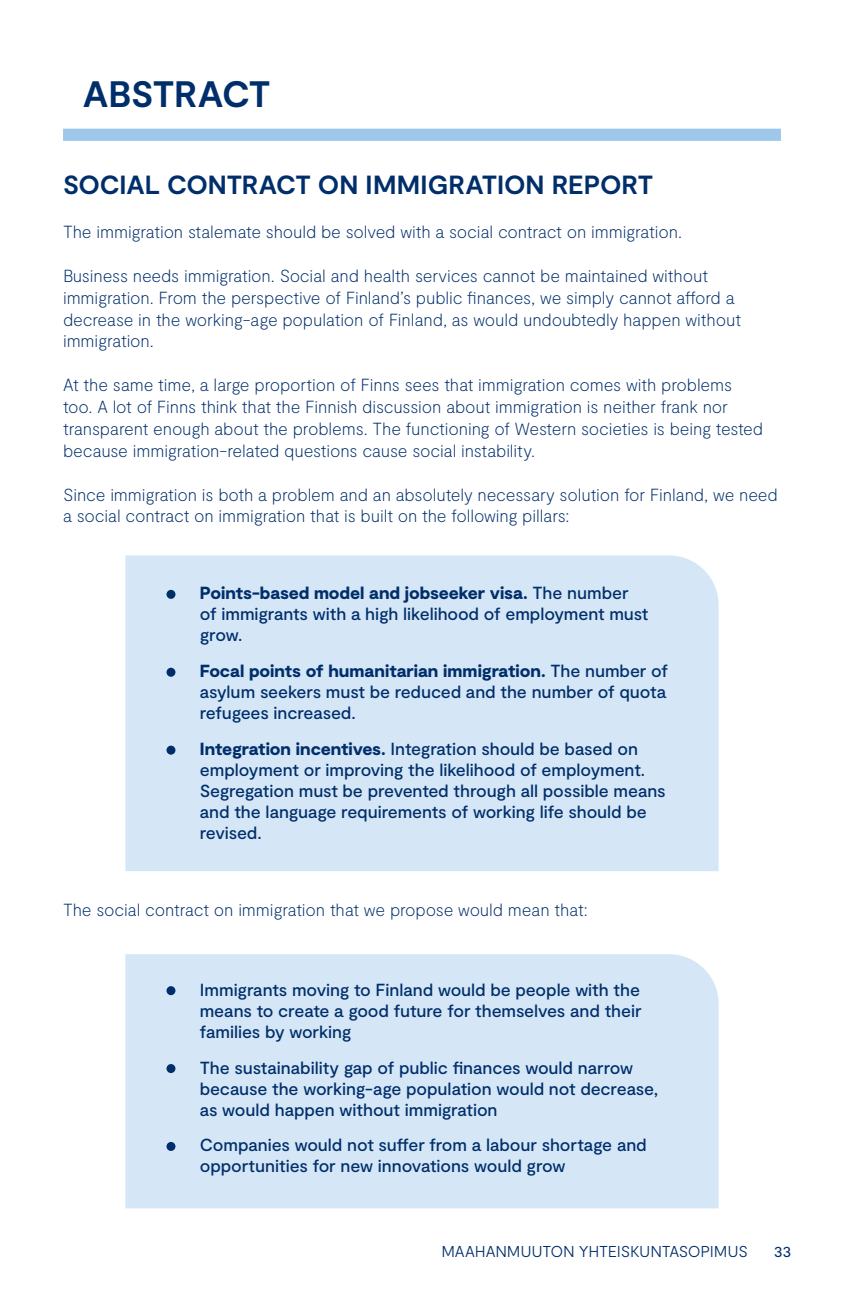
<style>
.page{position:relative;width:844px;height:1290px;background:#fff}
.page>*{position:absolute;margin:0;border:0;box-sizing:border-box;transform-origin:0 0}
.Otsikko{font:700 36.75px "Moderat";letter-spacing:-.01em;color:#002e6b}
.Otsikko_pieni{font:700 26.25px "Moderat";letter-spacing:-.005em;color:#002e6b}
.Leipis{font:100 17.5px/21.9px "Moderat";letter-spacing:-.01em;color:#002e6b}
.t1{font:500 17.5px/21px "Moderat";letter-spacing:-.005em;color:#002e6b}
.t2{font:300 15.75px "Moderat";letter-spacing:-.015em;color:#002e6b}
.t3{font:15.75px "Moderat";color:#002e6b}
.s1{font-weight:900;font-size:52.5px}
.s2{font-weight:900}
</style>
<div class="page">
<div style="left:63px;top:129px;width:717px;height:12px;background:#9dc8eb"></div>
<div style="left:125px;top:555px;width:593px;height:316px;background:#d5e7f6"></div>
<div style="left:125px;top:954px;width:593px;height:254px;background:#d5e7f6"></div>
<p class="Otsikko" style="left:83px;top:73px;width:189px">ABSTRACT</p>
<p class="Otsikko_pieni" style="left:63px;top:170px;width:591px">SOCIAL CONTRACT ON IMMIGRATION REPORT</p>
<p class="Leipis" style="left:63px;top:221px;width:620px">The immigration stalemate should be solved with a social contract on immigration.</p>
<p class="Leipis" style="left:63px;top:265px;width:679px">Business needs immigration. Social and health services cannot be maintained without immigration. From the perspective of Finland’s public finances, we simply cannot afford a decrease in the working-age population of Finland, as would undoubtedly happen without immigration.</p>
<p class="Leipis" style="left:63px;top:374px;width:701px">At the same time, a large proportion of Finns sees that immigration comes with problems too. A lot of Finns think that the Finnish discussion about immigration is neither frank nor transparent enough about the problems. The functioning of Western societies is being tested because immigration-related questions cause social instability.</p>
<p class="Leipis" style="left:63px;top:484px;width:716px">Since immigration is both a problem and an absolutely necessary solution for Finland, we need a social contract on immigration that is built on the following pillars:</p>
<p class="t1" style="left:200px;top:583px;width:450px;text-indent:-35px"><span class="s1">•</span> <span class="s2">Points-based model and jobseeker visa.</span> The number of immigrants with a high likelihood of employment must grow.</p>
<p class="t1" style="left:200px;top:661px;width:469px;text-align:justify;text-indent:-35px"><span class="s1">•</span> <span class="s2">Focal points of humanitarian immigration.</span> The number of asylum seekers must be reduced and the number of quota refugees increased.</p>
<p class="t1" style="left:200px;top:739px;width:467px;text-indent:-35px"><span class="s1">•</span> <span class="s2">Integration incentives.</span> Integration should be based on employment or improving the likelihood of employment.<br>Segregation must be prevented through all possible means and the language requirements of working life should be revised.</p>
<p class="Leipis" style="left:63px;top:899px;width:526px">The social contract on immigration that we propose would mean that:</p>
<p class="t1" style="left:200px;top:979px;width:443px;text-align:justify;text-indent:-35px"><span class="s1">•</span> Immigrants moving to Finland would be people with the means to create a good future for themselves and their families by working</p>
<p class="t1" style="left:200px;top:1057px;width:460px;text-indent:-35px"><span class="s1">•</span> The sustainability gap of public finances would narrow because the working-age population would not decrease, as would happen without immigration</p>
<p class="t1" style="left:200px;top:1135px;width:448px;text-indent:-35px"><span class="s1">•</span> Companies would not suffer from a labour shortage and opportunities for new innovations would grow</p>
<p class="t2" style="left:441px;top:1242px;width:308px">MAAHANMUUTON YHTEISKUNTASOPIMUS</p>
<p class="t3" style="left:773px;top:1242px;width:19px">33</p>
</div>
